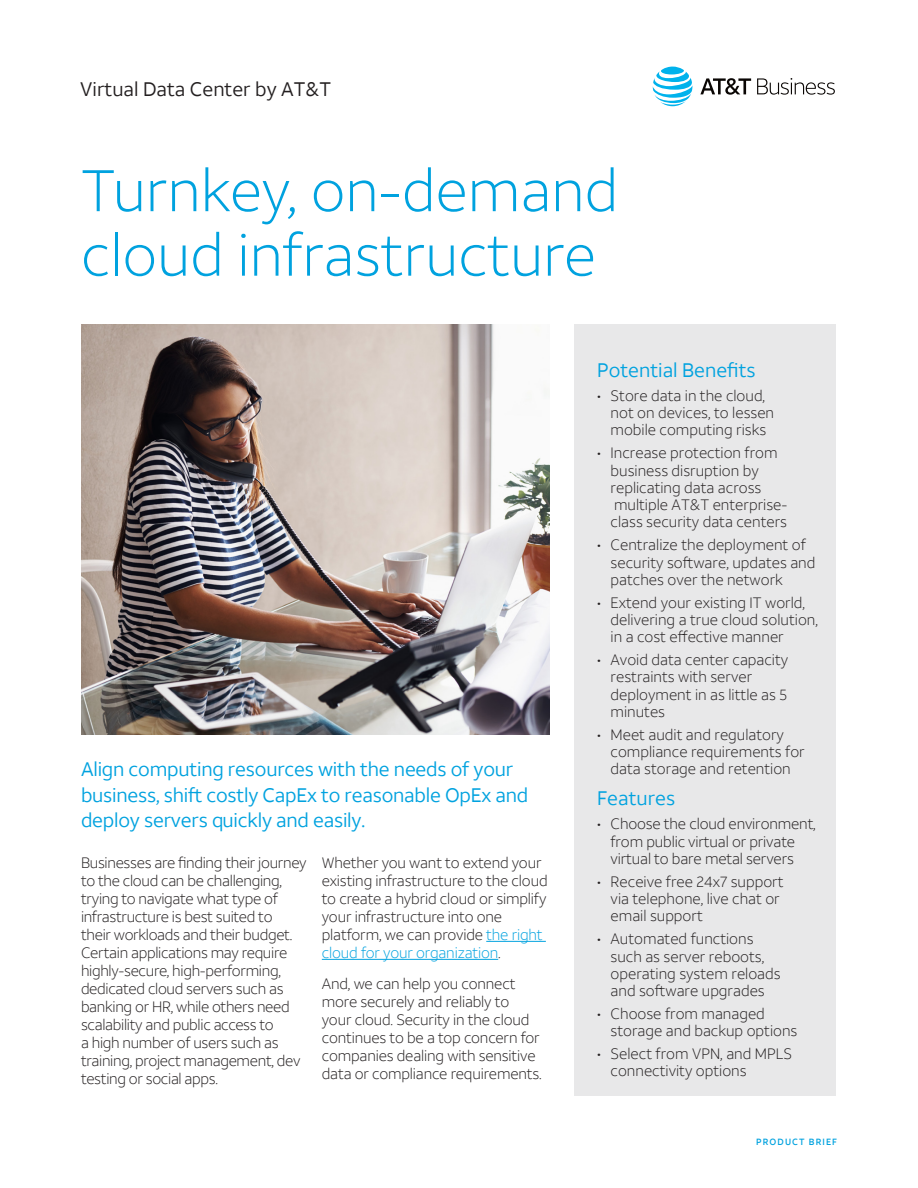
<style>
.page{position:relative;width:918px;height:1188px;background:#fff}
.page>*{position:absolute;margin:0;border:0;box-sizing:border-box;transform-origin:0 0}
.t1{font:300 58.5px/64.5px "ATT Aleck Sans";color:#00a2df}
.Callout{font:19.5px/25.5px "ATT Aleck Sans";letter-spacing:-.01em;color:#00a2df}
.Bullets{font:19.5px "ATT Aleck Sans";color:#00a2df}
.Callout-2{font:19.5px "ATT Aleck Sans";color:#231f20}
.t2{font:300 15px/17.2px "ATT Aleck Sans";letter-spacing:-.01em;color:#231f20}
.t3{font:500 9px "ATT Aleck Sans";letter-spacing:.12em;color:#00a2df}
.s1{color:#00a2df}
</style>
<div class="page">
<div style="left:575px;top:324px;width:261px;height:772px;background:#e8e8e9"></div>
<hr style="left:486px;top:941px;width:60px;height:1px;background:#00a2df">
<hr style="left:322px;top:959px;width:176px;height:1px;background:#00a2df">
<img style="left:81px;top:324px;width:468px;height:410px">
<svg style="left:653px;top:67px;width:39px;height:39px"></svg>
<svg style="left:700px;top:78px;width:51px;height:17px"></svg>
<svg style="left:757px;top:78px;width:78px;height:17px"></svg>
<p class="Callout-2" style="left:80px;top:77px;width:252px">Virtual Data Center by AT&amp;T</p>
<p class="t1" style="left:81px;top:158px;width:539px">Turnkey, on-demand cloud infrastructure</p>
<p class="Callout" style="left:81px;top:756px;width:449px">Align computing resources with the needs of your business, shift costly CapEx to reasonable OpEx and deploy servers quickly and easily.</p>
<p class="t2" style="left:81px;top:853px;width:227px;line-height:18px">Businesses are finding their journey to the cloud can be challenging, trying to navigate what type of infrastructure is best suited to<br>their workloads and their budget.<br>Certain applications may require highly-secure, high-performing, dedicated cloud servers such as banking or HR, while others need scalability and public access to<br>a high number of users such as training, project management, dev testing or social apps.</p>
<p class="t2" style="left:322px;top:853px;width:227px;line-height:18px">Whether you want to extend your existing infrastructure to the cloud to create a hybrid cloud or simplify your infrastructure into one platform, we can provide <span class="s1">the right cloud for your organization</span>.</p>
<p class="t2" style="left:322px;top:975px;width:221px;line-height:18px">And, we can help you connect more securely and reliably to your cloud. Security in the cloud continues to be a top concern for companies dealing with sensitive data or compliance requirements.</p>
<p class="Bullets" style="left:597px;top:358px;width:160px">Potential Benefits</p>
<p class="t2" style="left:611px;top:387px;width:165px;text-indent:-14px">• Store data in the cloud, not on devices, to lessen mobile computing risks</p>
<p class="t2" style="left:611px;top:444px;width:178px;text-indent:-14px">• Increase protection from business disruption by replicating data across multiple AT&amp;T enterprise&shy;class security data centers</p>
<p class="t2" style="left:611px;top:536px;width:206px;text-indent:-14px">• Centralize the deployment of security software, updates and patches over the network</p>
<p class="t2" style="left:611px;top:594px;width:209px;text-indent:-14px">• Extend your existing IT world, delivering a true cloud solution, in a cost effective manner</p>
<p class="t2" style="left:611px;top:651px;width:179px;text-indent:-14px">• Avoid data center capacity restraints with server deployment in as little as 5 minutes</p>
<p class="t2" style="left:611px;top:726px;width:196px;text-indent:-14px">• Meet audit and regulatory compliance requirements for data storage and retention</p>
<p class="Bullets" style="left:597px;top:787px;width:80px">Features</p>
<p class="t2" style="left:597px;top:816px;width:220px;text-align:center">• Choose the cloud environment, from public virtual or private virtual to bare metal servers</p>
<p class="t2" style="left:611px;top:873px;width:174px;text-indent:-14px">• Receive free 24x7 support via telephone, live chat or email support</p>
<p class="t2" style="left:611px;top:930px;width:172px;text-indent:-14px">• Automated functions such as server reboots, operating system reloads and software upgrades</p>
<p class="t2" style="left:611px;top:1005px;width:188px;text-indent:-14px">• Choose from managed storage and backup options</p>
<p class="t2" style="left:611px;top:1045px;width:183px;text-indent:-14px">• Select from VPN, and MPLS connectivity options</p>
<p class="t3" style="left:756px;top:1137px;width:82px">PRODUCT BRIEF</p>
</div>
